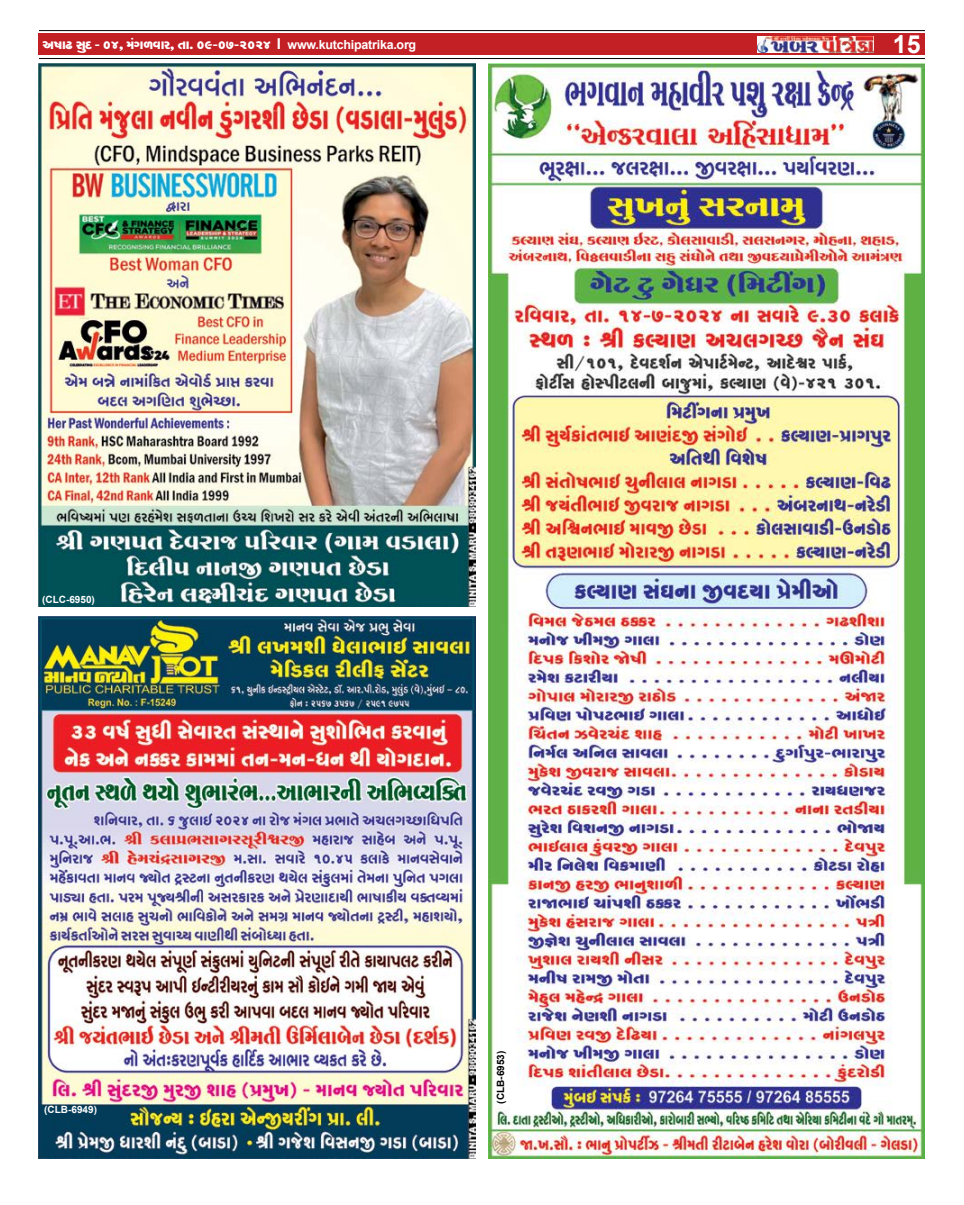
<style>
.page{position:relative;width:964px;height:1205px;background:#fff}
.page>*{position:absolute;margin:0;border:0;box-sizing:border-box;transform-origin:0 0}
.t1{font:700 25px "Arial";color:#fff}
.t2{font:15px "SHREE GUJ7";letter-spacing:-.02em;color:#fff}
.t3{font:700 10px "Arial";color:#fff}
.t4{font:700 10px "Arial";color:#000}
.s1{font-family:"Arial";font-weight:700}
.s2{font-family:"Arial";font-weight:700;font-size:12.5px}
</style>
<div class="page">
<hr style="left:39px;top:58px;width:886px;height:1px;background:#000">
<div style="left:39px;top:34px;width:886px;height:21px;background:#c22025"></div>
<hr style="left:39px;top:30px;width:886px;height:1px;background:#000">
<img style="left:757px;top:36px;width:116px;height:17px">
<img style="left:488px;top:64px;width:436px;height:1095px">
<img style="left:39px;top:64px;width:437px;height:542px">
<img style="left:39px;top:617px;width:437px;height:542px">
<p class="t2" style="left:43px;top:38px;width:375px">AjpY$ kyv$ - 04, d„Nmhpf, sp. 09-07-2024 <span class="s1">I</span> <span class="s2">www.kutchipatrika.org</span></p>
<h1 class="t1" style="left:893px;top:26px;width:29px">15</h1>
<p class="t3" style="left:42px;top:592px;width:54px">(CLC-6950)</p>
<p class="t3" style="left:44px;top:1103px;width:54px">(CLB-6949)</p>
<p class="t4" style="left:493px;top:1103px;width:54px;rotate:-90deg">(CLB-6953)</p>
</div>
